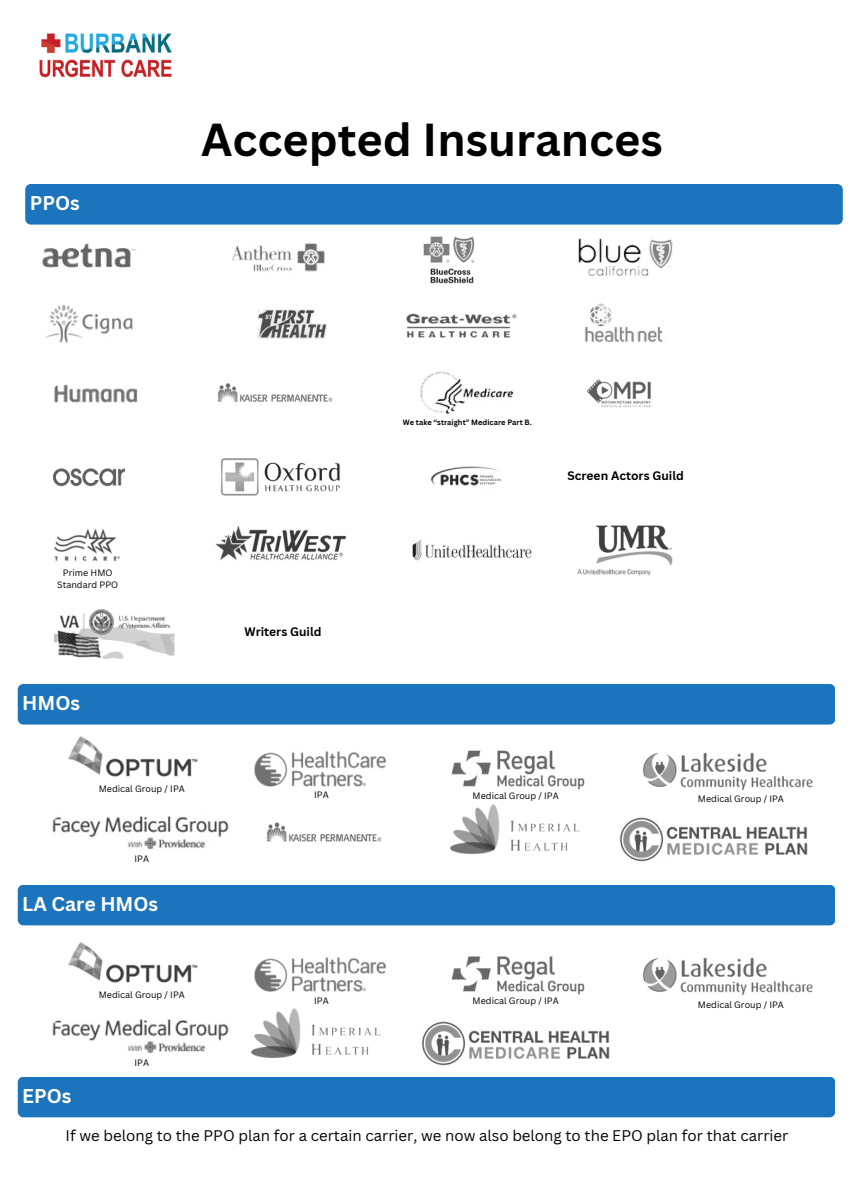
<style>
.page{position:relative;width:864px;height:1188px;background:#fff}
.page>*{position:absolute;margin:0;border:0;box-sizing:border-box;transform-origin:0 0}
.t1{font:700 45px "Canva Sans";color:#000}
.t2{font:700 19.5px "Canva Sans";color:#fff}
.t3{font:15px "Canva Sans";color:#000}
.t4{font:700 12px "Canva Sans";color:#000}
.t5{font:9px/12.3px "Canva Sans";color:#000;text-align:center}
.t6{font:700 7.5px "Canva Sans";color:#000}
</style>
<div class="page">
<img style="left:41px;top:243px;width:95px;height:25px">
<img style="left:233px;top:243px;width:92px;height:29px">
<img style="left:579px;top:238px;width:93px;height:38px">
<img style="left:45px;top:304px;width:91px;height:39px">
<img style="left:584px;top:303px;width:81px;height:40px">
<img style="left:412px;top:539px;width:120px;height:22px">
<img style="left:39px;top:33px;width:133px;height:45px">
<img style="left:423px;top:236px;width:52px;height:48px">
<img style="left:257px;top:309px;width:70px;height:29px">
<img style="left:406px;top:313px;width:111px;height:25px">
<img style="left:54px;top:384px;width:84px;height:19px">
<img style="left:54px;top:528px;width:66px;height:33px">
<img style="left:217px;top:383px;width:116px;height:19px">
<img style="left:420px;top:371px;width:93px;height:44px">
<img style="left:52px;top:468px;width:73px;height:19px">
<img style="left:221px;top:458px;width:119px;height:38px">
<img style="left:586px;top:379px;width:66px;height:29px">
<img style="left:430px;top:466px;width:71px;height:20px">
<img style="left:215px;top:526px;width:131px;height:34px">
<img style="left:577px;top:525px;width:96px;height:51px">
<img style="left:54px;top:609px;width:120px;height:49px">
<img style="left:68px;top:736px;width:130px;height:41px">
<img style="left:451px;top:750px;width:134px;height:40px">
<img style="left:254px;top:751px;width:132px;height:36px">
<img style="left:643px;top:752px;width:170px;height:39px">
<img style="left:52px;top:816px;width:177px;height:34px">
<img style="left:450px;top:804px;width:130px;height:50px">
<img style="left:619px;top:817px;width:189px;height:45px">
<img style="left:266px;top:822px;width:116px;height:20px">
<div style="left:25px;top:184px;width:818px;height:41px;background:#1c75bc;border-radius:6px"></div>
<div style="left:18px;top:684px;width:817px;height:41px;background:#1c75bc;border-radius:6px"></div>
<img style="left:68px;top:942px;width:130px;height:41px">
<img style="left:451px;top:956px;width:134px;height:39px">
<img style="left:254px;top:957px;width:132px;height:35px">
<img style="left:643px;top:957px;width:170px;height:39px">
<img style="left:52px;top:1019px;width:177px;height:35px">
<img style="left:251px;top:1008px;width:130px;height:50px">
<img style="left:421px;top:1021px;width:189px;height:45px">
<div style="left:18px;top:885px;width:817px;height:40px;background:#1c75bc;border-radius:6px"></div>
<div style="left:18px;top:1077px;width:817px;height:40px;background:#1c75bc;border-radius:6px"></div>
<h2 class="t2" style="left:30px;top:191px;width:52px">PPOs</h2>
<h1 class="t1" style="left:201px;top:113px;width:463px">Accepted Insurances</h1>
<p class="t5" style="left:57px;top:566px;width:63px">Prime HMO<br>Standard PPO</p>
<h2 class="t2" style="left:22px;top:691px;width:59px">HMOs</h2>
<p class="t5" style="left:99px;top:783px;width:88px">Medical Group / IPA</p>
<p class="t5" style="left:135px;top:853px;width:16px">IPA</p>
<h2 class="t2" style="left:22px;top:892px;width:138px">LA Care HMOs</h2>
<p class="t5" style="left:99px;top:988px;width:88px">Medical Group / IPA</p>
<p class="t5" style="left:135px;top:1056px;width:16px">IPA</p>
<h3 class="t4" style="left:245px;top:624px;width:79px">Writers Guild</h3>
<p class="t6" style="left:403px;top:418px;width:131px">We take “straight” Medicare Part B.</p>
<h3 class="t4" style="left:568px;top:469px;width:118px">Screen Actors Guild</h3>
<p class="t5" style="left:314px;top:789px;width:16px">IPA</p>
<p class="t5" style="left:473px;top:790px;width:88px">Medical Group / IPA</p>
<p class="t5" style="left:698px;top:793px;width:88px">Medical Group / IPA</p>
<p class="t5" style="left:314px;top:994px;width:16px">IPA</p>
<p class="t5" style="left:473px;top:995px;width:88px">Medical Group / IPA</p>
<p class="t5" style="left:698px;top:998px;width:88px">Medical Group / IPA</p>
<h2 class="t2" style="left:22px;top:1084px;width:51px">EPOs</h2>
<h3 class="t3" style="left:66px;top:1126px;width:724px">If we belong to the PPO plan for a certain carrier, we now also belong to the EPO plan for that carrier</h3>
</div>
